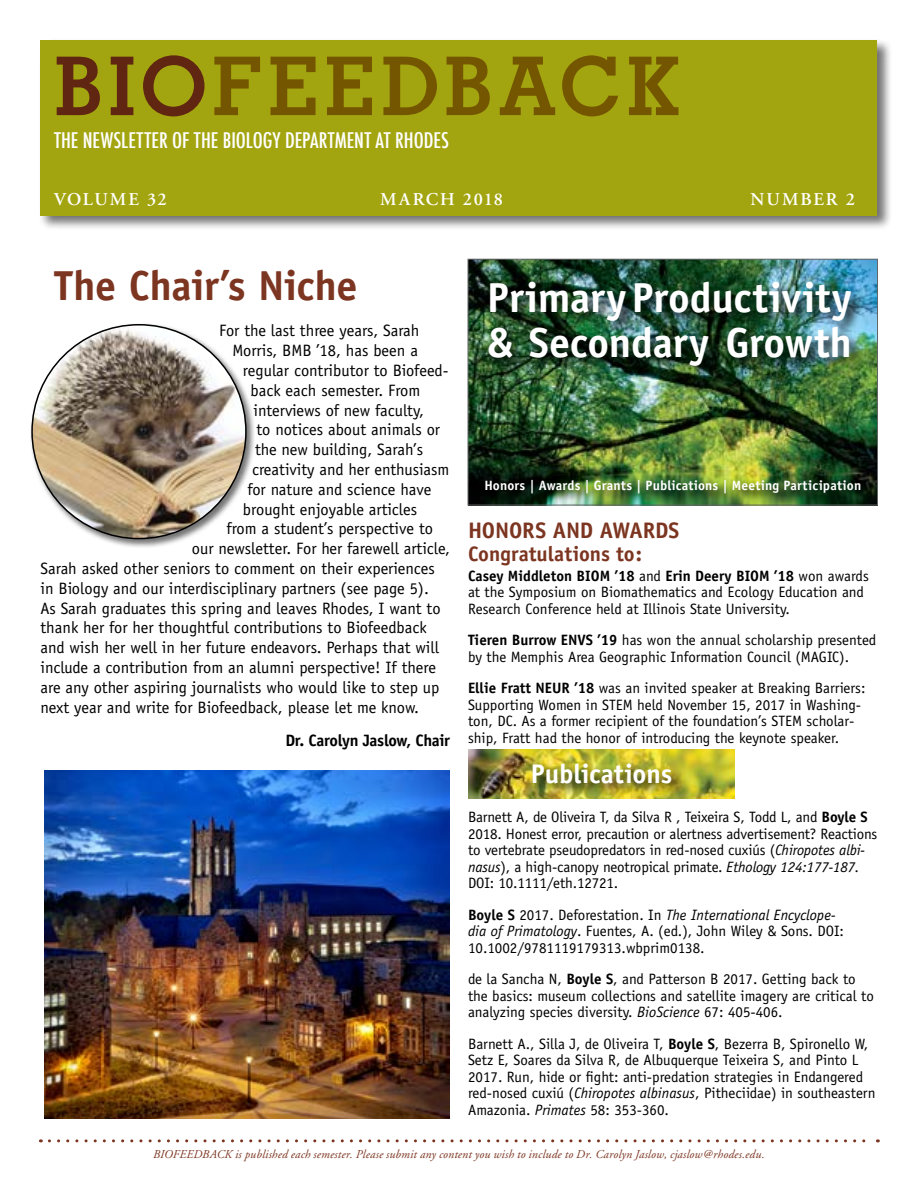
<style>
.page{position:relative;width:918px;height:1188px;background:#fff}
.page>*{position:absolute;margin:0;border:0;box-sizing:border-box;transform-origin:0 0}
.t1{font:700 81px "Memphis";letter-spacing:.06em;color:#745600}
.t2{font:700 42px/45px "Officina Sans";letter-spacing:-.005em;color:#fff}
.t3{font:700 42px "Officina Sans";letter-spacing:-.01em;color:#7c3520}
.t4{font:700 27px "Officina Sans";letter-spacing:-.005em;color:#fff}
.t5{font:700 22.5px "Officina Sans";letter-spacing:-.005em;color:#7c3520}
.t6{font:500 condensed 21px "Futura";color:#fff}
.t7{font:700 21px "Officina Sans";color:#7c3520}
.t8{font:600 18px "Adobe Garamond";letter-spacing:.1em;color:#fff}
.t9{font:600 18px "Adobe Garamond";letter-spacing:.08em;color:#fff}
.t10{font:16.5px "Officina Sans";color:#000}
.t11{font:700 16.5px "Officina Sans";letter-spacing:-.02em;color:#000}
.t12{font:15px/16.5px "Officina Sans";color:#000}
.t13{font:700 13.5px "Officina Sans";letter-spacing:.01em;color:#fff}
.t14{font:italic 12px "Adobe Garamond";letter-spacing:.015em;color:#7c3520}
.s1{color:#602611}
.s2{font-weight:700}
.s3{font-style:italic}
</style>
<div class="page">
<img style="left:470px;top:261px;width:406px;height:242px">
<div style="left:39px;top:38px;width:853px;height:192px;background:#000;opacity:.55"></div>
<div style="left:40px;top:40px;width:838px;height:176px;background:#a3a510"></div>
<img style="left:468px;top:750px;width:267px;height:49px">
<div style="left:531px;top:762px;width:154px;height:34px;background:#000;opacity:.85"></div>
<div style="left:487px;top:280px;width:378px;height:99px;background:#000;opacity:.85"></div>
<div style="left:484px;top:478px;width:390px;height:28px;background:#000;opacity:.85"></div>
<svg style="left:49px;top:1139px;width:829px;height:3px"></svg>
<div style="left:30px;top:323px;width:225px;height:225px;background:#000;opacity:.55"></div>
<img style="left:32px;top:325px;width:214px;height:214px;border-radius:107px">
<img style="left:44px;top:770px;width:406px;height:349px">
<h1 class="t1" style="left:54px;top:35px;width:628px"><span class="s1">BIO</span>FEEDBACK</h1>
<h3 class="t6" style="left:54px;top:127px;width:396px">THE NEWSLETTER OF THE BIOLOGY DEPARTMENT AT RHODES</h3>
<p class="t9" style="left:54px;top:190px;width:114px">VOLUME 32</p>
<p class="t8" style="left:380px;top:190px;width:125px">MARCH 2018</p>
<p class="t8" style="left:751px;top:190px;width:106px">NUMBER 2</p>
<h2 class="t3" style="left:54px;top:259px;width:305px">The Chair’s Niche</h2>
<p class="t10" style="left:219px;top:321px;width:202px">For the last three years, Sarah</p>
<p class="t10" style="left:232px;top:341px;width:187px">Morris, BMB ’18, has been a</p>
<p class="t10" style="left:243px;top:361px;width:207px">regular contributor to Biofeed-</p>
<p class="t10" style="left:250px;top:381px;width:171px">back each semester. From</p>
<p class="t10" style="left:254px;top:400px;width:172px">interviews of new faculty,</p>
<p class="t10" style="left:257px;top:420px;width:185px">to notices about animals or</p>
<p class="t10" style="left:255px;top:440px;width:170px">the new building, Sarah’s</p>
<p class="t10" style="left:252px;top:460px;width:199px">creativity and her enthusiasm</p>
<p class="t10" style="left:247px;top:480px;width:186px">for nature and science have</p>
<p class="t10" style="left:243px;top:499px;width:176px">brought enjoyable articles</p>
<p class="t10" style="left:226px;top:519px;width:208px">from a student’s perspective to</p>
<p class="t10" style="left:192px;top:539px;width:259px">our newsletter. For her farewell article,</p>
<p class="t10" style="left:40px;top:559px;width:396px">Sarah asked other seniors to comment on their experiences</p>
<p class="t10" style="left:40px;top:579px;width:390px">in Biology and our interdisciplinary partners (see page 5).</p>
<p class="t10" style="left:40px;top:598px;width:402px">As Sarah graduates this spring and leaves Rhodes, I want to</p>
<p class="t10" style="left:40px;top:618px;width:388px">thank her for her thoughtful contributions to Biofeedback</p>
<p class="t10" style="left:40px;top:638px;width:400px">and wish her well in her future endeavors. Perhaps that will</p>
<p class="t10" style="left:40px;top:658px;width:397px">include a contribution from an alumni perspective! If there</p>
<p class="t10" style="left:40px;top:678px;width:400px">are any other aspiring journalists who would like to step up</p>
<p class="t10" style="left:40px;top:697px;width:380px">next year and write for Biofeedback, please let me know.</p>
<p class="t11" style="left:285px;top:730px;width:166px">Dr. Carolyn Jaslow, Chair</p>
<h2 class="t2" style="left:487px;top:275px;width:367px">Primary Productivity &amp; Secondary Growth</h2>
<p class="t13" style="left:484px;top:477px;width:378px">Honors | Awards | Grants | Publications | Meeting Participation</p>
<h3 class="t5" style="left:468px;top:517px;width:213px">HONORS AND AWARDS</h3>
<h3 class="t7" style="left:468px;top:541px;width:175px">Congratulations to:</h3>
<p class="t12" style="left:468px;top:567px;width:402px"><span class="s2">Casey Middleton BIOM ’18</span> and <span class="s2">Erin Deery BIOM ’18</span> won awards at the Symposium on Biomathematics and Ecology Education and<br>Research Conference held at Illinois State University.</p>
<p class="t12" style="left:468px;top:632px;width:410px"><span class="s2">Tieren Burrow ENVS ’19</span> has won the annual scholarship presented by the Memphis Area Geographic Information Council (MAGIC).</p>
<p class="t12" style="left:468px;top:680px;width:399px"><span class="s2">Ellie Fratt NEUR ’18</span> was an invited speaker at Breaking Barriers:<br>Supporting Women in STEM held November 15, 2017 in Washing&shy;ton, DC. As a former recipient of the foundation’s STEM scholar&shy;ship, Fratt had the honor of introducing the keynote speaker.</p>
<h3 class="t4" style="left:531px;top:757px;width:143px">Publications</h3>
<p class="t12" style="left:468px;top:809px;width:411px">Barnett A, de Oliveira T, da Silva R , Teixeira S, Todd L, and <span class="s2">Boyle S </span>2018. Honest error, precaution or alertness advertisement? Reactions to vertebrate pseudopredators in red-nosed cuxiús (<span class="s3">Chiropotes albi&shy;nasus</span>), a high-canopy neotropical primate. <span class="s3">Ethology 124:177-187.<br></span>DOI: 10.1111/eth.12721.</p>
<p class="t12" style="left:468px;top:906px;width:378px"><span class="s2">Boyle S</span> 2017. Deforestation. In <span class="s3">The International Encyclope&shy;dia of Primatology</span>. Fuentes, A. (ed.), John Wiley &amp; Sons. DOI:<br>10.1002/9781119179313.wbprim0138.</p>
<p class="t12" style="left:468px;top:971px;width:407px">de la Sancha N, <span class="s2">Boyle S</span>, and Patterson B 2017. Getting back to the basics: museum collections and satellite imagery are critical to analyzing species diversity. <span class="s3">BioScience</span> 67: 405-406.</p>
<p class="t12" style="left:468px;top:1035px;width:409px">Barnett A., Silla J, de Oliveira T, <span class="s2">Boyle S</span>, Bezerra B, Spironello W, Setz E, Soares da Silva R, de Albuquerque Teixeira S, and Pinto L 2017. Run, hide or fight: anti-predation strategies in Endangered red-nosed cuxiú (<span class="s3">Chiropotes albinasus</span>, Pitheciidae) in southeastern Amazonia. <span class="s3">Primates</span> 58: 353-360.</p>
<p class="t14" style="left:153px;top:1147px;width:613px">BIOFEEDBACK is published each semester. Please submit any content you wish to include to Dr. Carolyn Jaslow, cjaslow@rhodes.edu.</p>
</div>
